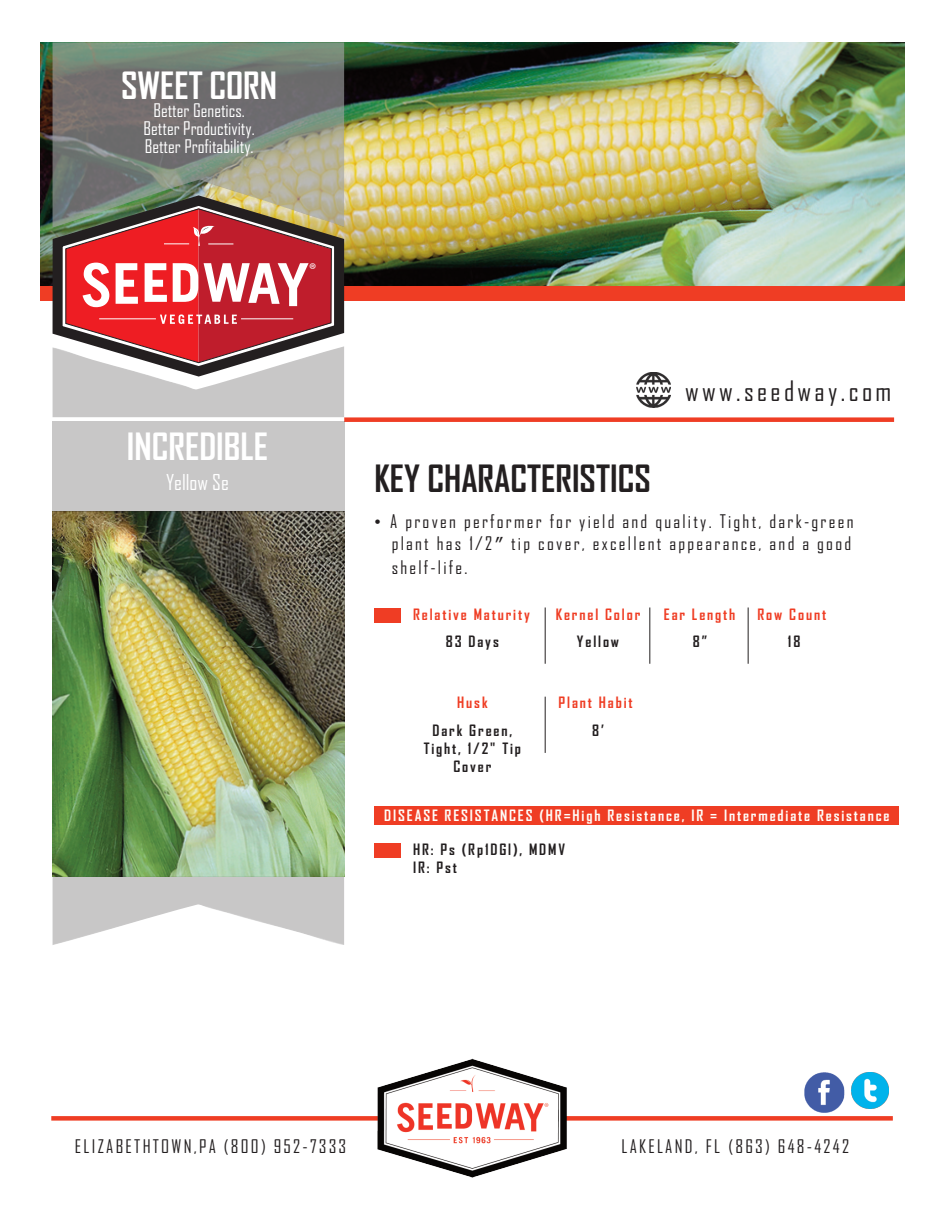
<style>
.page{position:relative;width:945px;height:1215px;background:#fff}
.page>*{position:absolute;margin:0;border:0;box-sizing:border-box;transform-origin:0 0}
.t1{font:700 36px "Agency FB";color:#fff}
.t2{font:700 36px "Agency FB";color:#231f20}
.t3{font:27px "Agency FB";letter-spacing:.125em;color:#231f20}
.t4{font:21px "Agency FB";color:#fff}
.t5{font:18px/22.2px "Agency FB";letter-spacing:.125em;color:#231f20;text-align:right}
.t6{font:18px/18px "Agency FB";color:#fff;text-align:center}
.t7{font:17.1px "Myriad Pro";color:#fff}
.t8{font:700 15px/18px "Agency FB";letter-spacing:.125em;color:#231f20;text-align:center}
.t9{font:700 15px "Agency FB";letter-spacing:.125em;color:#fffefa}
.t10{font:700 15px "Agency FB";letter-spacing:.125em;color:#ef3d24}
.s1{font-family:"Arial"}
.s2{font-family:"Tahoma"}
</style>
<div class="page">
<img style="left:40px;top:42px;width:865px;height:244px">
<img style="left:53px;top:422px;width:291px;height:523px">
<div style="left:40px;top:286px;width:865px;height:15px;background:#ef3d24"></div>
<div style="left:344px;top:417px;width:550px;height:5px;background:#ef3d24"></div>
<svg style="left:53px;top:228px;width:291px;height:110px"></svg>
<svg style="left:65px;top:228px;width:267px;height:118px"></svg>
<img style="left:53px;top:42px;width:291px;height:186px">
<img style="left:53px;top:346px;width:291px;height:71px">
<div style="left:51px;top:1116px;width:842px;height:5px;background:#ef3d24"></div>
<img style="left:374px;top:1058px;width:196px;height:120px">
<img style="left:851px;top:1072px;width:37px;height:37px">
<img style="left:804px;top:1072px;width:41px;height:41px">
<img style="left:636px;top:372px;width:35px;height:35px">
<div style="left:374px;top:608px;width:27px;height:15px;background:#ef3d24"></div>
<hr style="left:545px;top:608px;width:1px;height:56px;background:#231f20">
<hr style="left:650px;top:608px;width:1px;height:56px;background:#231f20">
<hr style="left:748px;top:608px;width:1px;height:56px;background:#231f20">
<hr style="left:545px;top:697px;width:1px;height:56px;background:#231f20">
<div style="left:374px;top:807px;width:525px;height:18px;background:#ef3d24"></div>
<div style="left:374px;top:843px;width:27px;height:15px;background:#ef3d24"></div>
<h1 class="t1" style="left:121px;top:66px;width:157px">SWEET CORN</h1>
<p class="t6" style="left:144px;top:102px;width:113px">Better Genetics.<br>Better Productivity.<br>Better Profitability.</p>
<p class="t7" style="left:309px;top:262px;width:9px">®</p>
<h2 class="t3" style="left:685px;top:376px;width:208px">www.seedway.com</h2>
<h1 class="t1" style="left:127px;top:427px;width:143px">INCREDIBLE</h1>
<p class="t4" style="left:166px;top:471px;width:64px">Yellow Se</p>
<h1 class="t2" style="left:374px;top:458px;width:278px">KEY CHARACTERISTICS</h1>
<p class="t5" style="left:374px;top:511px;width:481px"><span class="s1">•</span> A proven performer for yield and quality. Tight, dark-green plant has 1/2<span class="s2">″</span> tip cover, excellent appearance, and a good</p>
<p class="t5" style="left:392px;top:557px;width:77px">shelf-life.</p>
<p class="t10" style="left:413px;top:606px;width:118px">Relative Maturity</p>
<p class="t10" style="left:556px;top:606px;width:86px">Kernel Color</p>
<p class="t10" style="left:664px;top:606px;width:73px">Ear Length</p>
<p class="t10" style="left:757px;top:606px;width:70px">Row Count</p>
<p class="t8" style="left:446px;top:633px;width:54px">83 Days</p>
<p class="t8" style="left:577px;top:633px;width:44px">Yellow</p>
<p class="t8" style="left:693px;top:633px;width:16px">8”</p>
<p class="t8" style="left:788px;top:633px;width:14px">18</p>
<p class="t10" style="left:457px;top:694px;width:32px">Husk</p>
<p class="t8" style="left:424px;top:722px;width:99px">Dark Green,<br>Tight, 1/2" Tip<br>Cover</p>
<p class="t9" style="left:384px;top:808px;width:507px">DISEASE RESISTANCES (HR=High Resistance, IR = Intermediate Resistance</p>
<p class="t8" style="left:413px;top:841px;width:153px;text-align:left">HR: Ps (Rp1DGl), MDMV<br>IR: Pst</p>
<p class="t10" style="left:559px;top:694px;width:76px">Plant Habit</p>
<p class="t8" style="left:592px;top:722px;width:13px">8’</p>
<p class="t5" style="left:75px;top:1136px;width:273px">ELIZABETHTOWN,PA (800) 952-7333</p>
<p class="t5" style="left:621px;top:1136px;width:229px">LAKELAND, FL (863) 648-4242</p>
</div>
